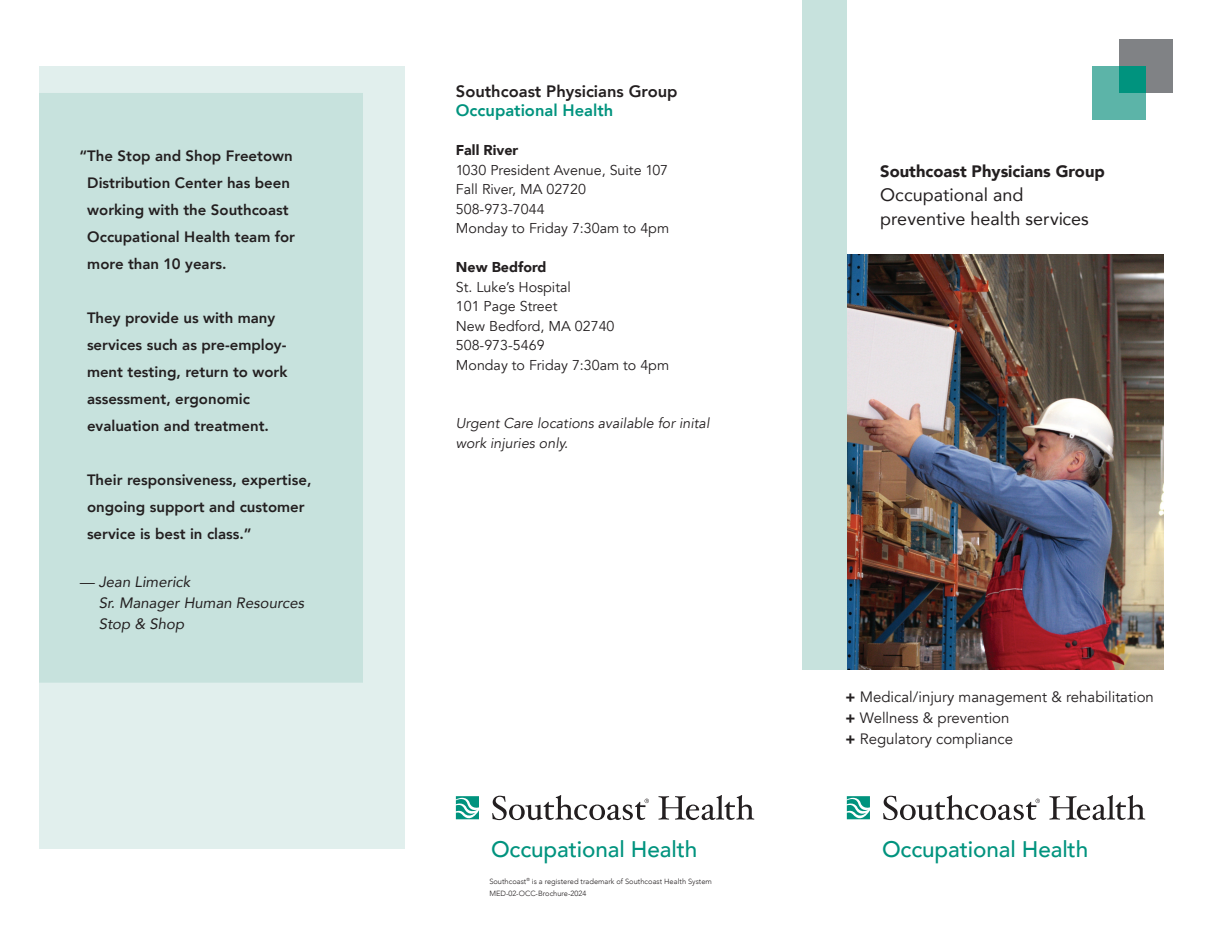
<style>
.page{position:relative;width:1212px;height:942px;background:#fff}
.page>*{position:absolute;margin:0;border:0;box-sizing:border-box;transform-origin:0 0}
.t1{font:500 22.5px "Avenir";letter-spacing:-.005em;color:#00937e}
.t2{font:18px/24px "Avenir";color:#231f20}
.t3{font:900 16.5px "Avenir";color:#231f20}
.t4{font:800 16.5px "Avenir";color:#231f20}
.t5{font:800 16.5px "Avenir";color:#00937e}
.t6{font:800 15px/27px "Avenir";color:#231f20}
.t7{font:15px/21px "Avenir";color:#231f20}
.t8{font:italic 15px/21px "Avenir";color:#231f20}
.t9{font:14.25px/19.5px "Avenir";color:#231f20}
.t10{font:italic 14.25px/19.5px "Avenir";color:#231f20}
.t11{font:900 14.25px "Avenir";color:#231f20}
.t12{font:300 7.5px/12px "Avenir";color:#231f20}
.s1{font-weight:900}
</style>
<div class="page">
<img style="left:847px;top:254px;width:317px;height:416px">
<div style="left:803px;top:0;width:44px;height:670px;background:#c7e2dd"></div>
<div style="left:1119px;top:39px;width:54px;height:54px;background:#808285"></div>
<div style="left:1092px;top:66px;width:54px;height:54px;background:#5cb4a8"></div>
<div style="left:1119px;top:66px;width:27px;height:27px;background:#00937e"></div>
<svg style="left:1049px;top:795px;width:96px;height:25px"></svg>
<svg style="left:847px;top:796px;width:23px;height:24px"></svg>
<svg style="left:883px;top:795px;width:157px;height:25px"></svg>
<svg style="left:658px;top:795px;width:96px;height:25px"></svg>
<svg style="left:456px;top:796px;width:23px;height:24px"></svg>
<svg style="left:492px;top:795px;width:157px;height:25px"></svg>
<div style="left:39px;top:66px;width:366px;height:782px;background:#e1efed"></div>
<div style="left:39px;top:93px;width:324px;height:590px;background:#c7e2dd"></div>
<p class="t6" style="left:87px;top:142px;width:209px;text-indent:-8px">“The Stop and Shop Freetown<br>Distribution Center has been working with the Southcoast<br>Occupational Health team for more than 10 years.</p>
<p class="t6" style="left:87px;top:304px;width:202px">They provide us with many services such as pre-employ&shy;ment testing, return to work assessment, ergonomic evaluation and treatment.</p>
<p class="t6" style="left:87px;top:466px;width:226px">Their responsiveness, expertise, ongoing support and customer service is best in class.”</p>
<p class="t8" style="left:99px;top:571px;width:207px;text-indent:-19px">— Jean Limerick<br>Sr. Manager Human Resources<br>Stop &amp; Shop</p>
<p class="t4" style="left:456px;top:78px;width:223px">Southcoast Physicians Group</p>
<p class="t5" style="left:456px;top:98px;width:159px">Occupational Health</p>
<p class="t11" style="left:456px;top:138px;width:64px">Fall River</p>
<p class="t9" style="left:456px;top:160px;width:215px">1030 President Avenue, Suite 107<br>Fall River, MA 02720<br>508-973-7044<br>Monday to Friday 7:30am to 4pm</p>
<p class="t11" style="left:456px;top:255px;width:92px">New Bedford</p>
<p class="t9" style="left:456px;top:277px;width:215px">St. Luke’s Hospital<br>101 Page Street<br>New Bedford, MA 02740<br>508-973-5469<br>Monday to Friday 7:30am to 4pm</p>
<p class="t10" style="left:456px;top:414px;width:255px">Urgent Care locations available for inital work injuries only.</p>
<p class="t3" style="left:880px;top:157px;width:226px">Southcoast Physicians Group</p>
<p class="t2" style="left:880px;top:182px;width:210px">Occupational and preventive health services</p>
<p class="t7" style="left:846px;top:687px;width:310px"><span class="s1">+</span> Medical/injury management &amp; rehabilitation <span class="s1">+</span> Wellness &amp; prevention<br><span class="s1">+</span> Regulatory compliance</p>
<h1 class="t1" style="left:491px;top:830px;width:208px">Occupational Health</h1>
<h1 class="t1" style="left:882px;top:830px;width:208px">Occupational Health</h1>
<p class="t12" style="left:489px;top:875px;width:224px">Southcoast<sup>®</sup> is a registered trademark of Southcoast Health System<br>MED-02-OCC-Brochure-2024</p>
</div>
